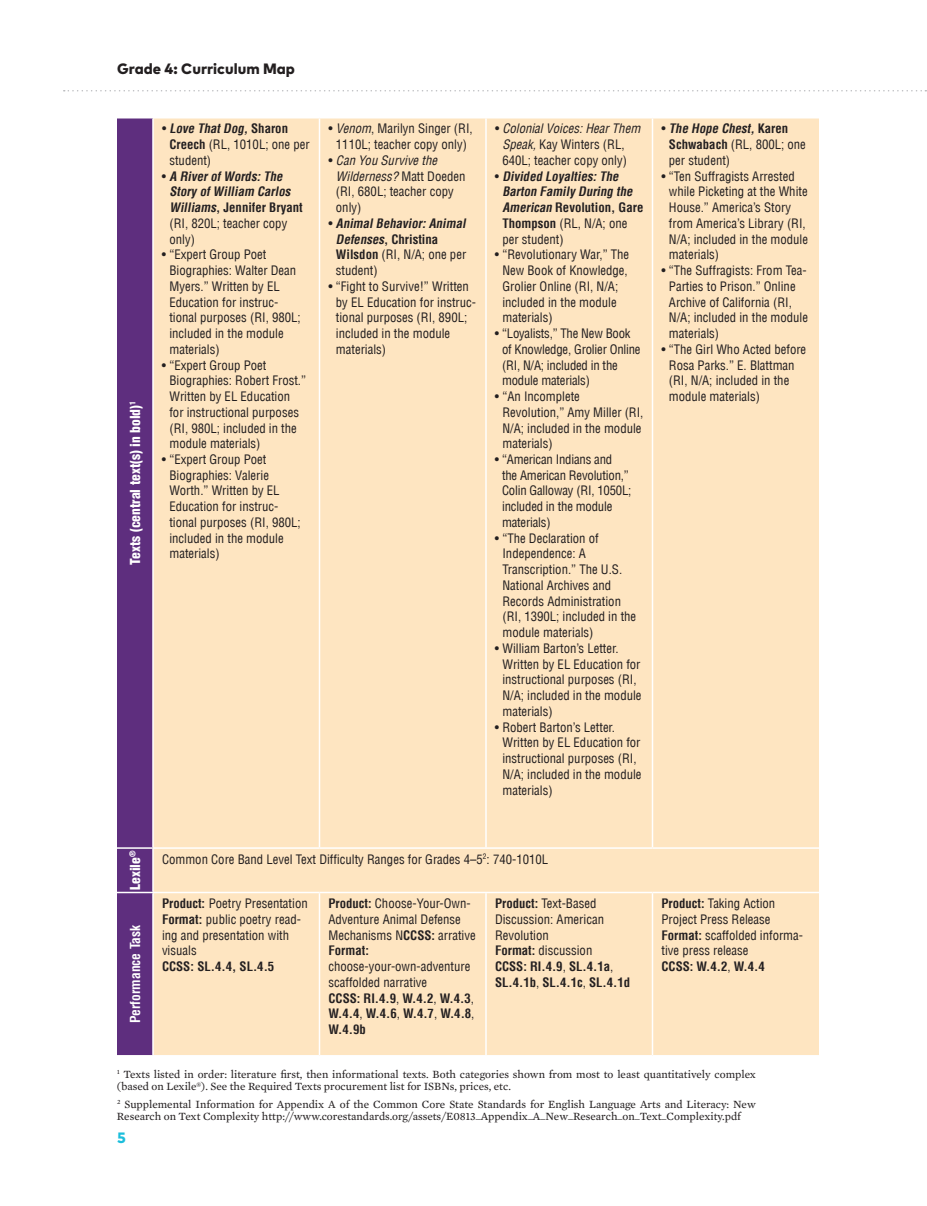
<style>
.page{position:relative;width:927px;height:1206px;background:#fff}
.page>*{position:absolute;margin:0;border:0;box-sizing:border-box;transform-origin:0 0}
.t1{font:800 15px "Mark Pro";color:#231f20}
.t2{font:800 15px "Mark Pro";color:#1cbedc}
.t3{font:900 condensed 13.5px "Helvetica LT";color:#fff}
.t4{font:700 condensed 13.5px "Helvetica LT";color:#fff}
.t5{font:condensed 12.75px/15.8px "Helvetica LT";color:#231f20}
.t6{font:italic 700 condensed 12.75px/15.8px "Helvetica LT";color:#231f20}
.t7{font:700 condensed 12.75px/15.8px "Helvetica LT";color:#231f20}
.t8{font:11.25px/12.8px "Mercury Text G2";color:#231f20}
.s1{font-weight:700;font-style:italic}
.s2{font-weight:700}
.s3{font-weight:400;font-style:normal}
.s4{font-style:normal}
.s5{font-style:italic}
.s6{font-weight:400}
</style>
<div class="page">
<svg style="left:64px;top:90px;width:862px;height:2px"></svg>
<div style="left:117px;top:118px;width:35px;height:937px;background:#5e2e7e"></div>
<div style="left:154px;top:118px;width:665px;height:937px;background:#fee5c1"></div>
<hr style="left:319px;top:118px;width:1px;height:729px;background:#fff">
<hr style="left:485px;top:118px;width:2px;height:729px;background:#fff">
<hr style="left:652px;top:118px;width:1px;height:729px;background:#fff">
<hr style="left:117px;top:847px;width:36px;height:2px;background:#fff">
<hr style="left:153px;top:847px;width:167px;height:2px;background:#fff">
<hr style="left:320px;top:847px;width:166px;height:2px;background:#fff">
<hr style="left:486px;top:847px;width:166px;height:2px;background:#fff">
<hr style="left:652px;top:847px;width:167px;height:2px;background:#fff">
<hr style="left:117px;top:892px;width:36px;height:1px;background:#fff">
<hr style="left:153px;top:892px;width:167px;height:1px;background:#fff">
<hr style="left:320px;top:892px;width:166px;height:1px;background:#fff">
<hr style="left:319px;top:893px;width:1px;height:162px;background:#fff">
<hr style="left:486px;top:892px;width:166px;height:1px;background:#fff">
<hr style="left:485px;top:893px;width:2px;height:162px;background:#fff">
<hr style="left:652px;top:892px;width:167px;height:1px;background:#fff">
<hr style="left:652px;top:893px;width:1px;height:162px;background:#fff">
<p class="t1" style="left:117px;top:58px;width:179px">Grade 4: Curriculum Map</p>
<p class="t3" style="left:127px;top:565px;width:165px;rotate:-90deg">Texts (central text(s) in bold)<sup>1</sup></p>
<p class="t5" style="left:169px;top:121px;width:142px;text-indent:-7px">• <span class="s1">Love ThatDog,</span> <span class="s2">S h a r o n<br>Creech</span> (RL, 1010L; one per student)</p>
<p class="t6" style="left:169px;top:168px;width:135px;text-indent:-7px"><span class="s3">•</span> A RiverofWords:The<br>Story ofWilliam Carlos<br>Williams<span class="s4">, Jennifer Bryant </span><span class="s3">(RI, 820L; teacher copy only)</span></p>
<p class="t5" style="left:169px;top:247px;width:133px;text-indent:-7px">• “Expert Group Poet<br>Biographies: Walter Dean<br>Myers.” Written by EL<br>Education for instruc&shy;tional purposes (RI, 980L; included in the module materials)</p>
<p class="t5" style="left:169px;top:357px;width:138px;text-indent:-7px">• “Expert Group Poet<br>Biographies: Robert Frost.”<br>Written by EL Education for instructional purposes (RI, 980L; included in the module materials)</p>
<p class="t5" style="left:169px;top:451px;width:133px;text-indent:-7px">• “Expert Group Poet<br>Biographies: Valerie<br>Worth.” Written by EL<br>Education for instruc&shy;tional purposes (RI, 980L; included in the module materials)</p>
<p class="t5" style="left:329px;top:121px;width:146px;text-align:center">• <span class="s5">Venom</span>, Marilyn Singer (RI,<br>1110L; teacher copy only)</p>
<p class="t5" style="left:336px;top:152px;width:131px;text-indent:-7px">• <span class="s5">Can You Survivethe<br>Wilderness?</span> M a t t D o e d e n (RI, 680L; teacher copy only)</p>
<p class="t6" style="left:336px;top:215px;width:134px;text-indent:-7px"><span class="s3">•</span> AnimalBehavior:Animal<br>Defenses<span class="s4">, Christina<br>Wilsdon</span> <span class="s3">(RI, N/A; one per student)</span></p>
<p class="t5" style="left:336px;top:278px;width:142px;text-indent:-7px">• “Fight to Survive!” Written by EL Education for instruc&shy;tional purposes (RI, 890L; included in the module materials)</p>
<p class="t5" style="left:502px;top:121px;width:143px;text-indent:-7px">• <span class="s5">ColonialVoices:HearThem<br>Speak,</span>Kay Winters (RL,<br>640L; teacher copy only)</p>
<p class="t6" style="left:502px;top:168px;width:142px;text-indent:-7px"><span class="s3">•</span> Divided Loyalties:The<br>Barton Family During the<br>American<span class="s4">Revolution, Gare<br>Thompson</span> <span class="s3">(RL, N/A; one per student)</span></p>
<p class="t5" style="left:502px;top:247px;width:128px;text-indent:-7px">• “Revolutionary War,” The<br>New Book of Knowledge,<br>Grolier Online (RI, N/A; included in the module materials)</p>
<p class="t5" style="left:502px;top:325px;width:140px;text-indent:-7px">• “Loyalists,” The New Book of Knowledge, Grolier Online (RI, N/A; included in the module materials)</p>
<p class="t5" style="left:502px;top:388px;width:143px;text-indent:-7px">• “An Incomplete<br>Revolution,” Amy Miller (RI,<br>N/A; included in the module materials)</p>
<p class="t5" style="left:502px;top:451px;width:131px;text-indent:-7px">• “American Indians and<br>the American Revolution,”<br>Colin Galloway (RI, 1050L; included in the module materials)</p>
<p class="t5" style="left:502px;top:530px;width:135px;text-indent:-7px">• “The Declaration of<br>Independence: A<br>Transcription.” The U.S.<br>National Archives and<br>Records Administration (RI, 1390L; included in the module materials)</p>
<p class="t5" style="left:502px;top:640px;width:141px;text-indent:-7px">• William Barton’s Letter.<br>Written by EL Education for instructional purposes (RI,<br>N/A; included in the module materials)</p>
<p class="t5" style="left:502px;top:719px;width:141px;text-indent:-7px">• Robert Barton’s Letter.<br>Written by EL Education for instructional purposes (RI,<br>N/A; included in the module materials)</p>
<p class="t5" style="left:669px;top:121px;width:139px;text-indent:-7px">• <span class="s1">The Hope Chest,</span> <span class="s2">K a r e n<br>Schwabach</span> (RL, 800L; one per student)</p>
<p class="t5" style="left:669px;top:168px;width:141px;text-indent:-7px">• “Ten Suffragists Arrested while Picketing at the White<br>House.” America’s Story from America’s Library (RI,<br>N/A; included in the module materials)</p>
<p class="t5" style="left:669px;top:262px;width:141px;text-indent:-7px">• “The Suffragists: From Tea-<br>Parties to Prison.” Online<br>Archive of California (RI,<br>N/A; included in the module materials)</p>
<p class="t5" style="left:669px;top:341px;width:139px;text-indent:-7px">• “The Girl Who Acted before<br>Rosa Parks.” E. Blattman (RI, N/A; included in the module materials)</p>
<p class="t3" style="left:127px;top:890px;width:41px;rotate:-90deg">Lexile<sup>®</sup></p>
<p class="t5" style="left:162px;top:851px;width:388px">Common Core Band Level Text Difficulty Ranges for Grades 4–5<sup>2</sup>: 740-1010L</p>
<p class="t4" style="left:127px;top:1023px;width:100px;rotate:-90deg">Performance Task</p>
<p class="t5" style="left:329px;top:895px;width:149px"><span class="s2">Product:</span> Choose-Your-Own-<br>Adventure Animal Defense<br>Mechanisms N<span class="s2">CCSS:</span> arrative<br><span class="s2">Format:</span></p>
<p class="t5" style="left:329px;top:958px;width:147px">choose-your-own-adventure scaffolded narrative<br><span class="s2">CCSS: RI.4.9</span>, <span class="s2">W.4.2</span>, <span class="s2">W.4.3</span>,<br><span class="s2">W.4.4</span>, <span class="s2">W.4.6</span>, <span class="s2">W.4.7</span>, <span class="s2">W.4.8</span>,<br><span class="s2">W.4.9b</span></p>
<p class="t7" style="left:495px;top:895px;width:137px">Product: <span class="s6">Text-Based<br>Discussion: American<br>Revolution<br></span>Format: <span class="s6">discussion<br></span>CCSS: RI.4.9<span class="s6">,</span> SL.4.1a<span class="s6">,<br></span>SL.4.1b<span class="s6">,</span> SL.4.1c<span class="s6">,</span> SL.4.1d</p>
<p class="t5" style="left:662px;top:895px;width:143px"><span class="s2">Product:</span> Taking Action<br>Project Press Release<br><span class="s2">Format:</span> scaffolded informa&shy;tive press release<br><span class="s2">CCSS: W.4.2</span>, <span class="s2">W.4.4</span></p>
<p class="t5" style="left:162px;top:895px;width:147px"><span class="s2">Product:</span> Poetry Presentation<br><span class="s2">Format:</span> public poetry read&shy;ing and presentation with visuals</p>
<p class="t7" style="left:162px;top:958px;width:114px">CCSS: SL.4.4, SL.4.5</p>
<p class="t8" style="left:117px;top:1067px;width:641px"><sup>1</sup> Texts listed in order: literature first, then informational texts. Both categories shown from most to least quantitatively complex (based on Lexile®). See the Required Texts procurement list for ISBNs, prices, etc.</p>
<p class="t8" style="left:117px;top:1097px;width:640px"><sup>2</sup> Supplemental Information for Appendix A of the Common Core State Standards for English Language Arts and Literacy: New<br>Research on Text Complexity http://www.corestandards.org/assets/E0813_Appendix_A_New_Research_on_Text_Complexity.pdf</p>
<p class="t2" style="left:117px;top:1126px;width:10px">5</p>
</div>
